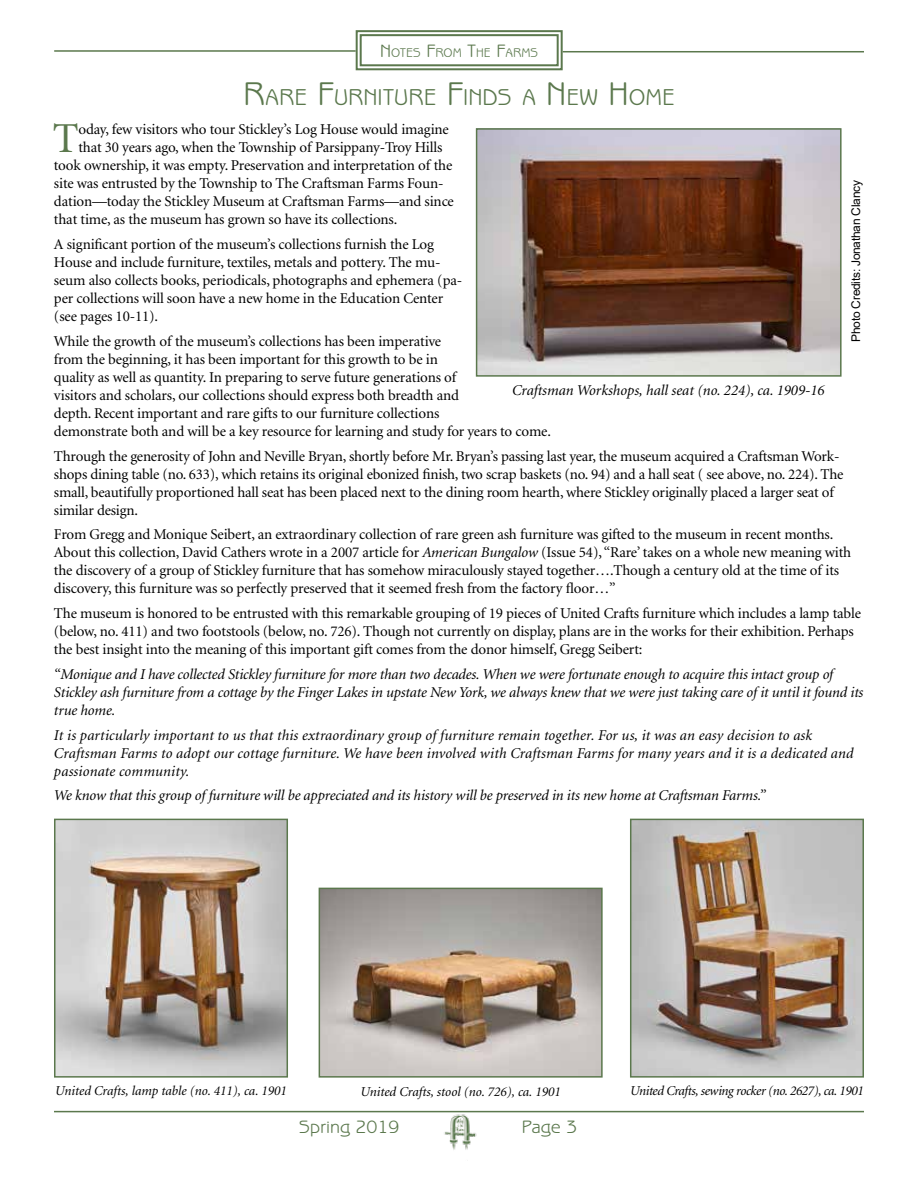
<style>
.page{position:relative;width:918px;height:1188px;background:#fff}
.page>*{position:absolute;margin:0;border:0;box-sizing:border-box;transform-origin:0 0}
.t1{font:42.75px "Minion";color:#5b784d}
.t2{font:23.1px "Benguiat Gothic";color:#5b784d}
.t3{font:18px "Benguiat Gothic";color:#5b784d}
.t4{font:15px/18px "Minion";letter-spacing:-.01em;color:#000}
.t5{font:italic 15px/18px "Minion";letter-spacing:-.005em;color:#000}
.t6{font:italic 13.5px "Minion";letter-spacing:-.005em;color:#000}
.t7{font:italic 13.5px "Minion";letter-spacing:-.03em;color:#000}
.t8{font:12.6px "Benguiat Gothic";color:#5b784d}
.t9{font:12px "Arial";letter-spacing:-.02em;color:#000}
.s1{font-size:18px}
.s2{font-size:33px}
.s3{font-style:italic}
</style>
<div class="page">
<hr style="left:54px;top:50px;width:302px;height:2px;background:#5b784d">
<svg style="left:355px;top:30px;width:209px;height:41px"></svg>
<div style="left:360px;top:34px;width:199px;height:32px;border:2px solid #5b784d"></div>
<hr style="left:563px;top:51px;width:301px;height:1px;background:#5b784d">
<img style="left:438px;top:1110px;width:45px;height:40px">
<hr style="left:54px;top:1111px;width:810px;height:1px;background:#5b784d">
<img style="left:633px;top:822px;width:228px;height:253px">
<div style="left:630px;top:819px;width:234px;height:259px;border:2px solid #5b784d"></div>
<img style="left:479px;top:131px;width:360px;height:243px">
<div style="left:476px;top:128px;width:366px;height:249px;border:2px solid #5b784d"></div>
<img style="left:57px;top:822px;width:228px;height:253px">
<div style="left:54px;top:819px;width:234px;height:259px;border:2px solid #5b784d"></div>
<img style="left:322px;top:891px;width:278px;height:184px">
<div style="left:319px;top:888px;width:284px;height:190px;border:2px solid #5b784d"></div>
<p class="t8" style="left:380px;top:45px;width:160px"><span class="s1">N</span>OTES <span class="s1">F</span>ROM <span class="s1">T</span>HE <span class="s1">F</span>ARMS</p>
<h2 class="t2" style="left:243px;top:84px;width:433px"><span class="s2">R</span>ARE <span class="s2">F</span>URNITURE <span class="s2">F</span>INDS A <span class="s2">N</span>EW <span class="s2">H</span>OME</h2>
<h1 class="t1" style="left:53px;top:118px;width:27px">T</h1>
<p class="t4" style="left:78px;top:121px;width:372px">oday, few visitors who tour Stickley’s Log House would imagine</p>
<p class="t4" style="left:78px;top:139px;width:366px">that 30 years ago, when the Township of Parsippany-Troy Hills</p>
<p class="t4" style="left:54px;top:157px;width:400px">took ownership, it was empty. Preservation and interpretation of the</p>
<p class="t4" style="left:54px;top:175px;width:391px">site was entrusted by the Township to The Craftsman Farms Foun-</p>
<p class="t4" style="left:54px;top:193px;width:401px">dation—today the Stickley Museum at Craftsman Farms—and since</p>
<p class="t4" style="left:54px;top:211px;width:345px">that time, as the museum has grown so have its collections.</p>
<p class="t4" style="left:54px;top:236px;width:410px">A significant portion of the museum’s collections furnish the Log House and include furniture, textiles, metals and pottery. The mu&shy;seum also collects books, periodicals, photographs and ephemera (pa&shy;per collections will soon have a new home in the Education Center (see pages 10-11).</p>
<p class="t4" style="left:54px;top:333px;width:499px">While the growth of the museum’s collections has been imperative<br>from the beginning, it has been important for this growth to be in<br>quality as well as quantity. In preparing to serve future generations of<br>visitors and scholars, our collections should express both breadth and<br>depth. Recent important and rare gifts to our furniture collections<br>demonstrate both and will be a key resource for learning and study for years to come.</p>
<p class="t4" style="left:54px;top:447px;width:791px">Through the generosity of John and Neville Bryan, shortly before Mr. Bryan’s passing last year, the museum acquired a Craftsman Work&shy;shops dining table (no. 633), which retains its original ebonized finish, two scrap baskets (no. 94) and a hall seat ( see above, no. 224). The small, beautifully proportioned hall seat has been placed next to the dining room hearth, where Stickley originally placed a larger seat of similar design.</p>
<p class="t4" style="left:54px;top:526px;width:799px">From Gregg and Monique Seibert, an extraordinary collection of rare green ash furniture was gifted to the museum in recent months.<br>About this collection, David Cathers wrote in a 2007 article for <span class="s3">American Bungalow</span> (Issue 54), “Rare’ takes on a whole new meaning with the discovery of a group of Stickley furniture that has somehow miraculously stayed together….Though a century old at the time of its discovery, this furniture was so perfectly preserved that it seemed fresh from the factory floor…”</p>
<p class="t4" style="left:54px;top:605px;width:809px">The museum is honored to be entrusted with this remarkable grouping of 19 pieces of United Crafts furniture which includes a lamp table (below, no. 411) and two footstools (below, no. 726). Though not currently on display, plans are in the works for their exhibition. Perhaps the best insight into the meaning of this important gift comes from the donor himself, Gregg Seibert:</p>
<p class="t5" style="left:54px;top:666px;width:811px">“Monique and I have collected Stickley furniture for more than two decades. When we were fortunate enough to acquire this intact group of<br>Stickley ash furniture from a cottage by the Finger Lakes in upstate New York, we always knew that we were just taking care of it until it found its true home.</p>
<p class="t5" style="left:54px;top:726px;width:801px">It is particularly important to us that this extraordinary group of furniture remain together. For us, it was an easy decision to ask<br>Craftsman Farms to adopt our cottage furniture. We have been involved with Craftsman Farms for many years and it is a dedicated and passionate community.</p>
<p class="t5" style="left:54px;top:787px;width:713px">We know that this group of furniture will be appreciated and its history will be preserved in its new home at Craftsman Farms.”</p>
<p class="t9" style="left:848px;top:342px;width:163px;rotate:-90deg">Photo Credits: Jonathan Clancy</p>
<p class="t5" style="left:512px;top:382px;width:314px">Craftsman Workshops, hall seat (no. 224), ca. 1909-16</p>
<p class="t6" style="left:55px;top:1084px;width:233px">United Crafts, lamp table (no. 411), ca. 1901</p>
<p class="t6" style="left:360px;top:1085px;width:202px">United Crafts, stool (no. 726), ca. 1901</p>
<p class="t7" style="left:630px;top:1084px;width:235px">United Crafts, sewing rocker (no. 2627), ca. 1901</p>
<p class="t3" style="left:299px;top:1116px;width:102px">Spring 2019</p>
<p class="t3" style="left:522px;top:1116px;width:57px">Page 3</p>
</div>
